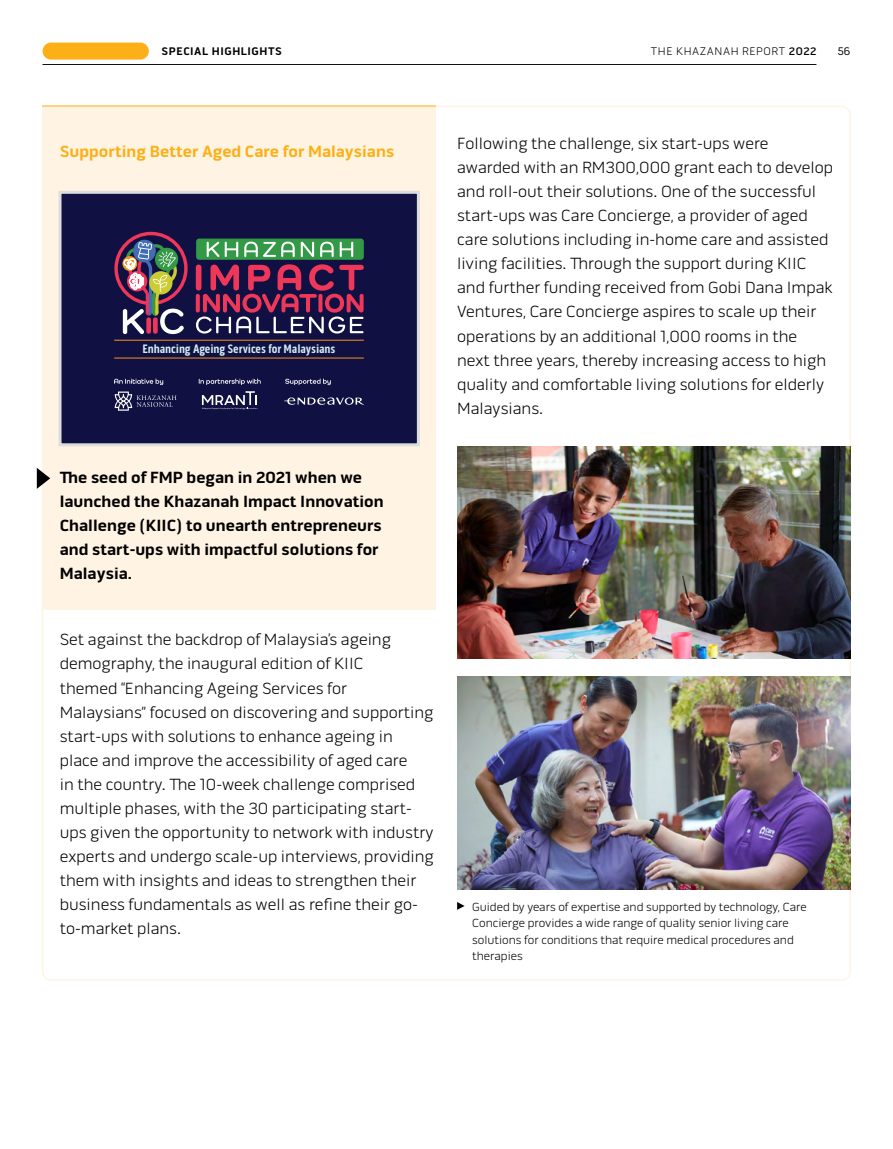
<style>
.page{position:relative;width:893px;height:1149px;background:#fff}
.page>*{position:absolute;margin:0;border:0;box-sizing:border-box;transform-origin:0 0}
.t1{font:300 16.5px/24px "Pill Gothic 600 mg";color:#000}
.t2{font:700 16.5px/24px "Pill Gothic 600 mg";color:#000}
.t3{font:700 16.5px "Pill Gothic 600 mg";color:#fcaf17}
.t4{font:700 12.45px "Pill Gothic 300 mg";letter-spacing:-.01em;color:#d2edf3}
.t5{font:300 12px/16.5px "Pill Gothic 600 mg";color:#000}
.t6{font:300 11.25px "Pill Gothic 600 mg";letter-spacing:.05em;color:#000}
.t7{font:700 11.25px "Pill Gothic 600 mg";letter-spacing:.05em;color:#000}
.t8{font:11.25px "Pill Gothic 600 mg";color:#000}
.s1{font-weight:500}
</style>
<div class="page">
<div style="left:43px;top:43px;width:106px;height:17px;background:#fcaf17;border-radius:9px"></div>
<hr style="left:43px;top:64px;width:773px;height:1px;background:#000">
<div style="left:43px;top:106px;width:393px;height:503px;background:#fff4e3"></div>
<div style="left:60px;top:192px;width:358px;height:252px;background:#101142"></div>
<svg style="left:202px;top:391px;width:55px;height:18px"></svg>
<div style="left:196px;top:238px;width:168px;height:22px;background:#349946;border-radius:3px"></div>
<svg style="left:207px;top:242px;width:12px;height:15px"></svg>
<svg style="left:225px;top:242px;width:13px;height:15px"></svg>
<svg style="left:244px;top:241px;width:51px;height:16px"></svg>
<svg style="left:301px;top:242px;width:13px;height:15px"></svg>
<svg style="left:320px;top:241px;width:14px;height:16px"></svg>
<svg style="left:340px;top:242px;width:13px;height:15px"></svg>
<svg style="left:114px;top:378px;width:49px;height:7px"></svg>
<svg style="left:199px;top:378px;width:62px;height:7px"></svg>
<svg style="left:114px;top:391px;width:63px;height:19px"></svg>
<svg style="left:285px;top:378px;width:46px;height:7px"></svg>
<svg style="left:284px;top:397px;width:79px;height:7px"></svg>
<svg style="left:196px;top:264px;width:168px;height:69px"></svg>
<hr style="left:114px;top:339px;width:250px;height:1px;background:#f7941e">
<hr style="left:114px;top:357px;width:250px;height:1px;background:#f7941e">
<svg style="left:114px;top:232px;width:74px;height:102px"></svg>
<div style="left:59px;top:191px;width:361px;height:255px;border:3px solid #dcddde"></div>
<hr style="left:42px;top:106px;width:394px;height:1px;background:#fcaf17">
<svg style="left:37px;top:467px;width:13px;height:21px"></svg>
<svg style="left:457px;top:902px;width:8px;height:7px"></svg>
<img style="left:457px;top:676px;width:393px;height:212px">
<img style="left:457px;top:446px;width:393px;height:212px">
<p class="t7" style="left:162px;top:45px;width:122px">SPECIAL HIGHLIGHTS</p>
<p class="t6" style="left:651px;top:45px;width:167px">THE KHAZANAH REPORT <span class="s1">2022</span></p>
<p class="t8" style="left:837px;top:45px;width:15px">56</p>
<p class="t3" style="left:60px;top:141px;width:336px">Supporting Better Aged Care for Malaysians</p>
<p class="t4" style="left:142px;top:341px;width:195px">Enhancing Ageing Services for Malaysians</p>
<p class="t2" style="left:60px;top:465px;width:325px">The seed of FMP began in 2021 when we launched the Khazanah Impact Innovation Challenge (KIIC) to unearth entrepreneurs and start-ups with impactful solutions for Malaysia.</p>
<p class="t1" style="left:60px;top:627px;width:376px">Set against the backdrop of Malaysia’s ageing demography, the inaugural edition of KIIC<br>themed “Enhancing Ageing Services for Malaysians” focused on discovering and supporting start-ups with solutions to enhance ageing in place and improve the accessibility of aged care<br>in the country. The 10-week challenge comprised multiple phases, with the 30 participating start&shy;ups given the opportunity to network with industry experts and undergo scale-up interviews, providing them with insights and ideas to strengthen their business fundamentals as well as refine their go&shy;to-market plans.</p>
<p class="t1" style="left:457px;top:132px;width:378px">Following the challenge, six start-ups were awarded with an RM300,000 grant each to develop and roll-out their solutions. One of the successful start-ups was Care Concierge, a provider of aged care solutions including in-home care and assisted living facilities. Through the support during KIIC and further funding received from Gobi Dana Impak Ventures, Care Concierge aspires to scale up their operations by an additional 1,000 rooms in the next three years, thereby increasing access to high quality and comfortable living solutions for elderly Malaysians.</p>
<p class="t5" style="left:472px;top:898px;width:336px">Guided by years of expertise and supported by technology, Care Concierge provides a wide range of quality senior living care solutions for conditions that require medical procedures and therapies</p>
</div>
